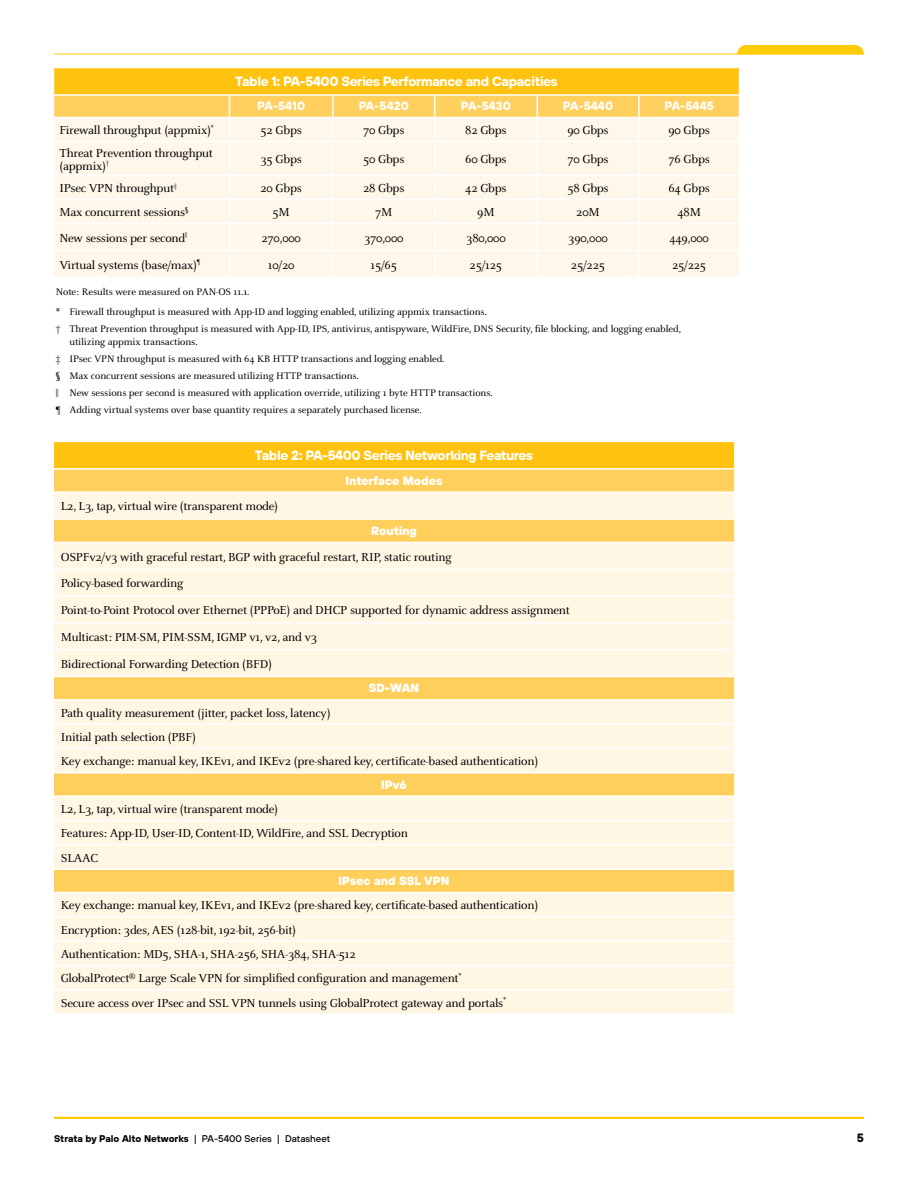
<style>
.page{position:relative;width:918px;height:1188px;background:#fff}
.page>*{position:absolute;margin:0;border:0;box-sizing:border-box;transform-origin:0 0}
.t1{font:700 13.5px "TT Hoves";letter-spacing:-.03em;color:#fff}
.t2{font:12.75px/24.3px "Celeste Pro";letter-spacing:-.02em;color:#000}
.t3{font:800 12px "TT Hoves";color:#fff}
.t4{font:700 12px "TT Hoves";color:#fff}
.t5{font:700 12px "TT Hoves";color:#000}
.t6{font:10.5px/17.1px "Celeste Pro";letter-spacing:-.01em;color:#000}
.t7{font:700 9.75px "TT Hoves";color:#000}
.s1{font-weight:500}
</style>
<div class="page">
<hr style="left:54px;top:1117px;width:810px;height:2px;background:#ffcb06">
<svg style="left:737px;top:45px;width:127px;height:9px"></svg>
<hr style="left:54px;top:54px;width:810px;height:1px;background:#ffcb06">
<div style="left:54px;top:142px;width:685px;height:135px;background:#fff7e9"></div>
<svg style="left:53px;top:68px;width:687px;height:73px;background:#ffd975"></svg>
<hr style="left:229px;top:142px;width:1px;height:33px;background:#fff">
<hr style="left:332px;top:142px;width:2px;height:33px;background:#fff">
<hr style="left:434px;top:142px;width:1px;height:33px;background:#fff">
<hr style="left:537px;top:142px;width:1px;height:33px;background:#fff">
<hr style="left:638px;top:142px;width:2px;height:33px;background:#fff">
<hr style="left:53px;top:175px;width:176px;height:1px;background:#fff">
<hr style="left:230px;top:175px;width:103px;height:1px;background:#fff">
<hr style="left:333px;top:175px;width:102px;height:1px;background:#fff">
<hr style="left:332px;top:176px;width:2px;height:23px;background:#fff">
<hr style="left:435px;top:175px;width:102px;height:1px;background:#fff">
<hr style="left:537px;top:175px;width:102px;height:1px;background:#fff">
<hr style="left:639px;top:175px;width:101px;height:1px;background:#fff">
<hr style="left:638px;top:176px;width:2px;height:23px;background:#fff">
<hr style="left:53px;top:199px;width:176px;height:1px;background:#fff">
<hr style="left:230px;top:199px;width:103px;height:1px;background:#fff">
<hr style="left:333px;top:199px;width:102px;height:1px;background:#fff">
<hr style="left:332px;top:200px;width:2px;height:23px;background:#fff">
<hr style="left:435px;top:199px;width:102px;height:1px;background:#fff">
<hr style="left:537px;top:199px;width:102px;height:1px;background:#fff">
<hr style="left:639px;top:199px;width:101px;height:1px;background:#fff">
<hr style="left:638px;top:200px;width:2px;height:23px;background:#fff">
<hr style="left:53px;top:223px;width:176px;height:1px;background:#fff">
<hr style="left:230px;top:223px;width:103px;height:1px;background:#fff">
<hr style="left:333px;top:223px;width:102px;height:1px;background:#fff">
<hr style="left:332px;top:224px;width:2px;height:26px;background:#fff">
<hr style="left:435px;top:223px;width:102px;height:1px;background:#fff">
<hr style="left:537px;top:223px;width:102px;height:1px;background:#fff">
<hr style="left:639px;top:223px;width:101px;height:1px;background:#fff">
<hr style="left:638px;top:224px;width:2px;height:26px;background:#fff">
<hr style="left:53px;top:250px;width:176px;height:1px;background:#fff">
<hr style="left:230px;top:250px;width:103px;height:1px;background:#fff">
<svg style="left:229px;top:176px;width:1px;height:101px"></svg>
<hr style="left:333px;top:250px;width:102px;height:1px;background:#fff">
<hr style="left:332px;top:251px;width:2px;height:26px;background:#fff">
<hr style="left:435px;top:250px;width:102px;height:1px;background:#fff">
<svg style="left:434px;top:176px;width:1px;height:101px"></svg>
<hr style="left:537px;top:250px;width:102px;height:1px;background:#fff">
<svg style="left:537px;top:176px;width:1px;height:101px"></svg>
<hr style="left:639px;top:250px;width:101px;height:1px;background:#fff">
<hr style="left:638px;top:251px;width:2px;height:26px;background:#fff">
<div style="left:53px;top:441px;width:682px;height:28px;background:#ffc20e"></div>
<div style="left:54px;top:470px;width:680px;height:21px;background:#ffcf5b"></div>
<svg style="left:54px;top:493px;width:680px;height:520px;background:#ffefcc"></svg>
<hr style="left:54px;top:468px;width:680px;height:2px;background:#fff">
<hr style="left:54px;top:518px;width:680px;height:2px;background:#fff">
<hr style="left:54px;top:542px;width:680px;height:1px;background:#fff">
<hr style="left:54px;top:569px;width:680px;height:1px;background:#fff">
<hr style="left:54px;top:595px;width:680px;height:2px;background:#fff">
<hr style="left:54px;top:622px;width:680px;height:2px;background:#fff">
<hr style="left:54px;top:676px;width:680px;height:1px;background:#fff">
<hr style="left:54px;top:820px;width:680px;height:1px;background:#fff">
<hr style="left:54px;top:844px;width:680px;height:2px;background:#fff">
<hr style="left:54px;top:868px;width:680px;height:2px;background:#fff">
<hr style="left:54px;top:649px;width:680px;height:1px;background:#fff">
<hr style="left:54px;top:892px;width:680px;height:1px;background:#fff">
<hr style="left:54px;top:795px;width:680px;height:2px;background:#fff">
<hr style="left:54px;top:916px;width:680px;height:2px;background:#fff">
<hr style="left:54px;top:940px;width:680px;height:2px;background:#fff">
<hr style="left:54px;top:723px;width:680px;height:2px;background:#fff">
<hr style="left:54px;top:748px;width:680px;height:1px;background:#fff">
<hr style="left:54px;top:699px;width:680px;height:2px;background:#fff">
<hr style="left:54px;top:772px;width:680px;height:2px;background:#fff">
<hr style="left:52px;top:441px;width:684px;height:1px;background:#fff">
<hr style="left:52px;top:442px;width:2px;height:27px;background:#fff">
<hr style="left:734px;top:442px;width:2px;height:27px;background:#fff">
<hr style="left:54px;top:965px;width:680px;height:1px;background:#fff">
<hr style="left:54px;top:989px;width:680px;height:2px;background:#fff">
<p class="t1" style="left:235px;top:72px;width:324px">Table 1: PA-5400 Series Performance and Capacities</p>
<p class="t4" style="left:257px;top:98px;width:49px">PA-5410</p>
<p class="t4" style="left:359px;top:98px;width:52px">PA-5420</p>
<p class="t4" style="left:461px;top:98px;width:52px">PA-5430</p>
<p class="t4" style="left:563px;top:98px;width:52px">PA-5440</p>
<p class="t4" style="left:665px;top:98px;width:51px">PA-5445</p>
<p class="t2" style="left:59px;top:118px;width:156px">Firewall throughput (appmix)<sup>*</sup></p>
<p class="t2" style="left:260px;top:118px;width:43px">52 Gbps</p>
<p class="t2" style="left:363px;top:118px;width:43px">70 Gbps</p>
<p class="t2" style="left:465px;top:118px;width:43px">82 Gbps</p>
<p class="t2" style="left:567px;top:118px;width:43px">90 Gbps</p>
<p class="t2" style="left:668px;top:118px;width:43px">90 Gbps</p>
<p class="t2" style="left:59px;top:146px;width:155px;line-height:12.8px">Threat Prevention throughput (appmix)<sup>†</sup></p>
<p class="t2" style="left:260px;top:147px;width:43px">35 Gbps</p>
<p class="t2" style="left:363px;top:147px;width:43px">50 Gbps</p>
<p class="t2" style="left:465px;top:147px;width:43px">60 Gbps</p>
<p class="t2" style="left:567px;top:147px;width:43px">70 Gbps</p>
<p class="t2" style="left:668px;top:147px;width:43px">76 Gbps</p>
<p class="t2" style="left:59px;top:176px;width:119px">IPsec VPN throughput<sup>‡</sup></p>
<p class="t2" style="left:260px;top:176px;width:43px">20 Gbps</p>
<p class="t2" style="left:363px;top:176px;width:43px">28 Gbps</p>
<p class="t2" style="left:465px;top:176px;width:43px">42 Gbps</p>
<p class="t2" style="left:567px;top:176px;width:43px">58 Gbps</p>
<p class="t2" style="left:668px;top:176px;width:43px">64 Gbps</p>
<p class="t2" style="left:59px;top:200px;width:130px">Max concurrent sessions<sup>§</sup></p>
<p class="t2" style="left:273px;top:200px;width:19px">5M</p>
<p class="t2" style="left:375px;top:200px;width:19px">7M</p>
<p class="t2" style="left:477px;top:200px;width:19px">9M</p>
<p class="t2" style="left:576px;top:200px;width:25px">20M</p>
<p class="t2" style="left:677px;top:200px;width:25px">48M</p>
<p class="t2" style="left:59px;top:225px;width:129px">New sessions per second<sup>||</sup></p>
<p class="t2" style="left:261px;top:225px;width:41px">270,000</p>
<p class="t2" style="left:364px;top:225px;width:41px">370,000</p>
<p class="t2" style="left:466px;top:225px;width:41px">380,000</p>
<p class="t2" style="left:568px;top:225px;width:41px">390,000</p>
<p class="t2" style="left:669px;top:225px;width:41px">449,000</p>
<p class="t2" style="left:59px;top:252px;width:143px">Virtual systems (base/max)<sup>¶</sup></p>
<p class="t2" style="left:268px;top:252px;width:28px">10/20</p>
<p class="t2" style="left:371px;top:252px;width:28px">15/65</p>
<p class="t2" style="left:470px;top:252px;width:34px">25/125</p>
<p class="t2" style="left:571px;top:252px;width:36px">25/225</p>
<p class="t2" style="left:672px;top:252px;width:36px">25/225</p>
<p class="t6" style="left:56px;top:283px;width:195px">Note: Results were measured on PAN-OS 11.1.</p>
<p class="t6" style="left:56px;top:303px;width:627px">* Firewall throughput is measured with App-ID and logging enabled, utilizing appmix transactions.<br>† Threat Prevention throughput is measured with App-ID, IPS, antivirus, antispyware, WildFire, DNS Security, file blocking, and logging enabled,</p>
<p class="t6" style="left:56px;top:333px;width:438px;text-indent:14px">utilizing appmix transactions.<br>‡ IPsec VPN throughput is measured with 64 KB HTTP transactions and logging enabled.<br>§ Max concurrent sessions are measured utilizing HTTP transactions.<br>|| New sessions per second is measured with application override, utilizing 1 byte HTTP transactions. ¶ Adding virtual systems over base quantity requires a separately purchased license.</p>
<p class="t1" style="left:255px;top:446px;width:280px">Table 2: PA-5400 Series Networking Features</p>
<p class="t3" style="left:346px;top:472px;width:98px">Interface Modes</p>
<p class="t2" style="left:61px;top:494px;width:219px">L2, L3, tap, virtual wire (transparent mode)</p>
<p class="t3" style="left:371px;top:523px;width:47px">Routing</p>
<p class="t2" style="left:61px;top:543px;width:511px;line-height:26.8px">OSPFv2/v3 with graceful restart, BGP with graceful restart, RIP, static routing<br>Policy-based forwarding<br>Point-to-Point Protocol over Ethernet (PPPoE) and DHCP supported for dynamic address assignment Multicast: PIM-SM, PIM-SSM, IGMP v1, v2, and v3<br>Bidirectional Forwarding Detection (BFD)</p>
<p class="t3" style="left:369px;top:680px;width:52px">SD-WAN</p>
<p class="t2" style="left:61px;top:700px;width:479px">Path quality measurement (jitter, packet loss, latency)<br>Initial path selection (PBF)<br>Key exchange: manual key, IKEv1, and IKEv2 (pre-shared key, certificate-based authentication)</p>
<p class="t3" style="left:381px;top:776px;width:27px">IPv6</p>
<p class="t2" style="left:61px;top:797px;width:349px">L2, L3, tap, virtual wire (transparent mode)<br>Features: App-ID, User-ID, Content-ID, WildFire, and SSL Decryption<br>SLAAC</p>
<p class="t3" style="left:339px;top:873px;width:112px">IPsec and SSL VPN</p>
<p class="t2" style="left:61px;top:893px;width:479px">Key exchange: manual key, IKEv1, and IKEv2 (pre-shared key, certificate-based authentication)<br>Encryption: 3des, AES (128-bit, 192-bit, 256-bit)<br>Authentication: MD5, SHA-1, SHA-256, SHA-384, SHA-512<br>GlobalProtect<sup>®</sup> Large Scale VPN for simplified configuration and management<sup>*<br></sup>Secure access over IPsec and SSL VPN tunnels using GlobalProtect gateway and portals<sup>*</sup></p>
<p class="t7" style="left:54px;top:1132px;width:278px">Strata by Palo Alto Networks <span class="s1">| PA-5400 Series | Datasheet</span></p>
<p class="t5" style="left:857px;top:1130px;width:9px">5</p>
</div>
